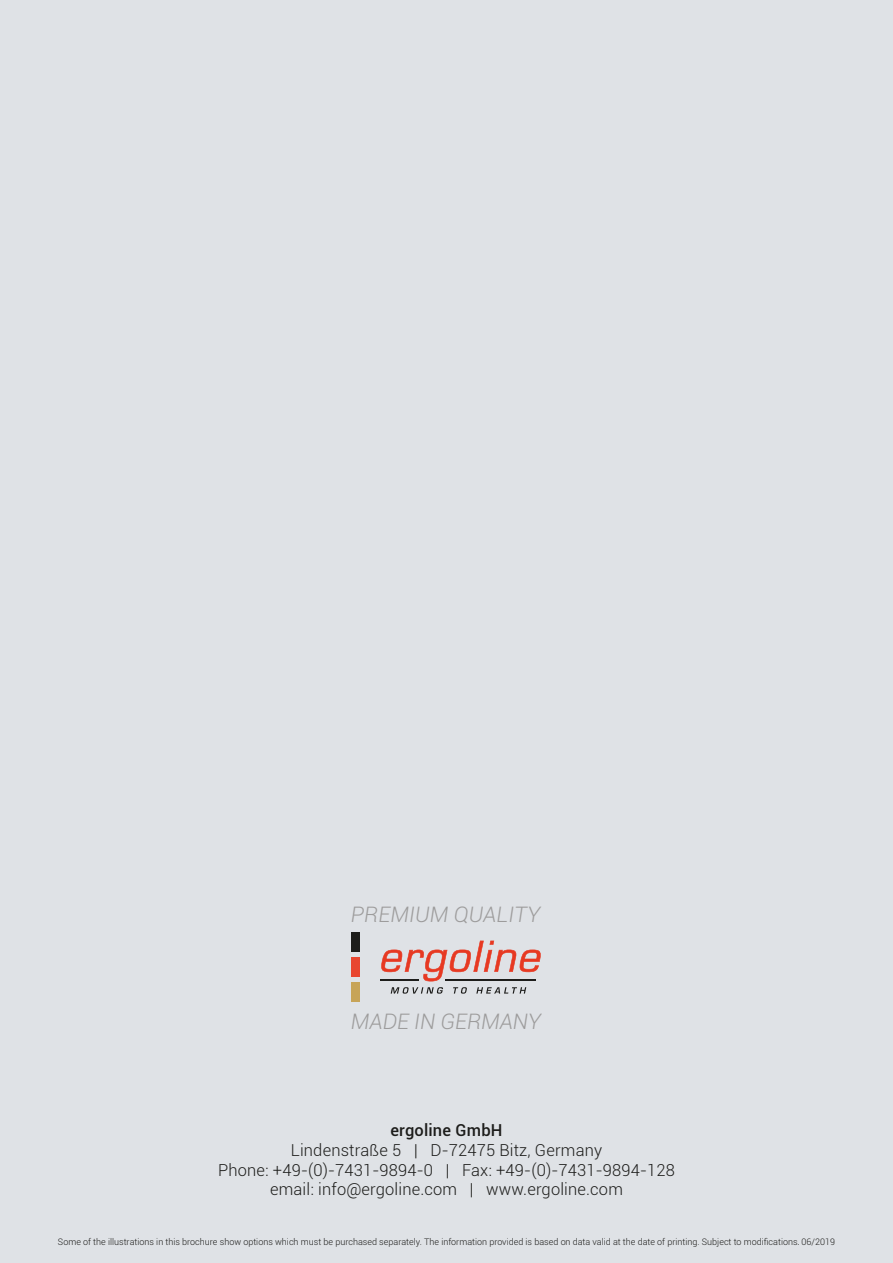
<style>
.page{position:relative;width:893px;height:1263px;background:#dfe2e6}
.page>*{position:absolute;margin:0;border:0;box-sizing:border-box;transform-origin:0 0}
.t1{font:italic 300 21.6px "Roboto";letter-spacing:.005em;color:#9d9c9c}
.t2{font:300 16.5px/19.8px "Roboto";letter-spacing:.01em;color:#1d1d1b;text-align:center}
.t3{font:500 16.5px "Roboto";letter-spacing:.01em;color:#1d1d1b}
.t4{font:300 9px "Roboto";color:#1d1d1b}
.s1{font-family:"Rotis Sans Serif Pro"}
</style>
<div class="page">
<div style="left:351px;top:932px;width:8px;height:20px;background:#1d1d1b"></div>
<div style="left:351px;top:957px;width:8px;height:20px;background:#e84630"></div>
<div style="left:351px;top:982px;width:8px;height:20px;background:#c7a458"></div>
<svg style="left:381px;top:941px;width:160px;height:40px"></svg>
<svg style="left:391px;top:987px;width:52px;height:7px"></svg>
<svg style="left:453px;top:987px;width:14px;height:7px"></svg>
<svg style="left:476px;top:987px;width:50px;height:7px"></svg>
<hr style="left:380px;top:979px;width:38px;height:2px;background:#1d1d1b">
<hr style="left:445px;top:979px;width:91px;height:2px;background:#1d1d1b">
<h1 class="t1" style="left:351px;top:907px;width:191px">PREMIUM QUALITY</h1>
<h1 class="t1" style="left:351px;top:1013px;width:192px">MADE IN GERMANY</h1>
<h2 class="t3" style="left:390px;top:1121px;width:113px">ergoline GmbH</h2>
<h2 class="t2" style="left:218px;top:1140px;width:458px">Lindenstraße 5 | D-72475 Bitz, Germany<br>Phone: +49-(0)-7431-9894-0 | Fax: +49-(0)-7431-9894-128 email: info@ergoline.com | www.ergoline.com</h2>
<p class="t4" style="left:58px;top:1237px;width:778px">Some of the illustrations in this brochure show options which must be purchased separately. The information provided is based on data valid at the date of printing. Subject to modifications<span class="s1">.</span> 06/2019</p>
</div>
